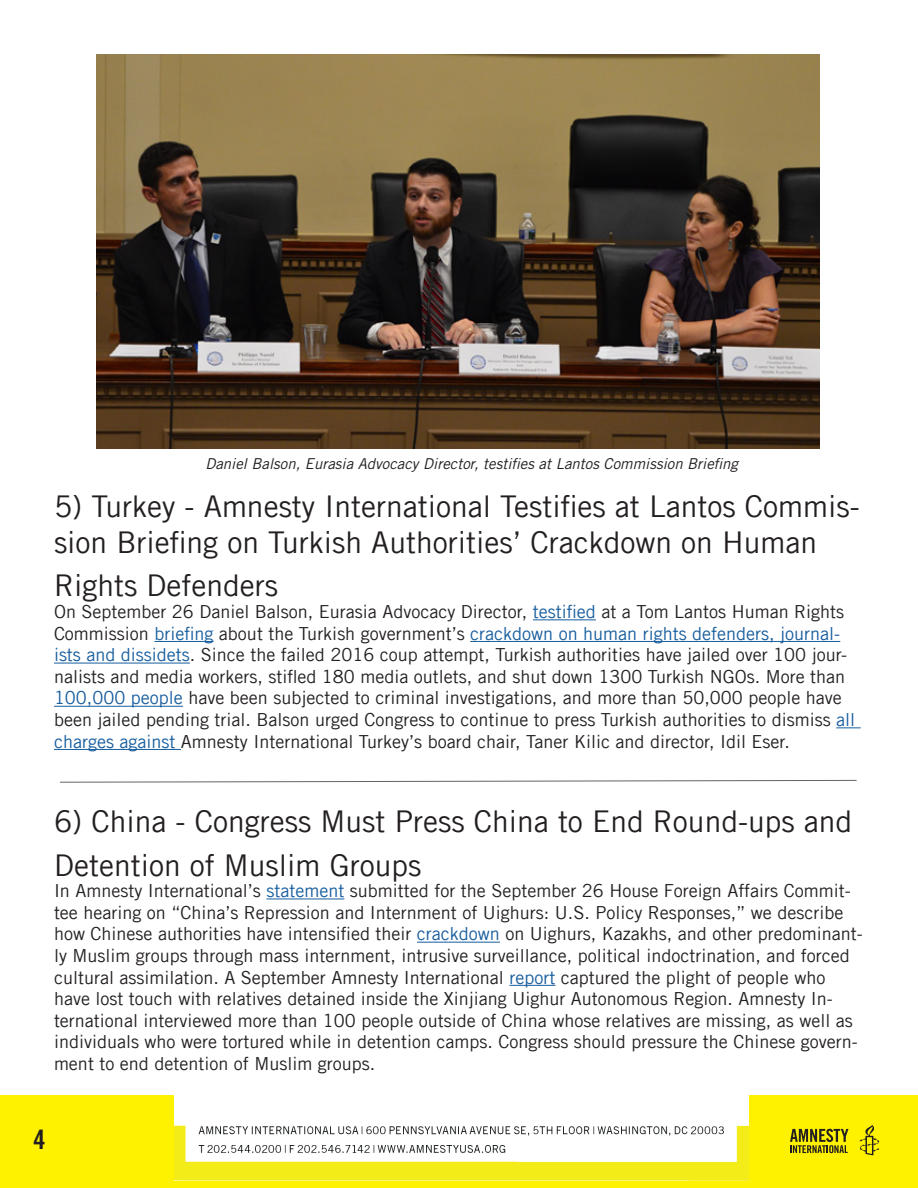
<style>
.page{position:relative;width:918px;height:1188px;background:#fff}
.page>*{position:absolute;margin:0;border:0;box-sizing:border-box;transform-origin:0 0}
.t1{font:30px/36px "Amnesty Trade Gothic";color:#231f20}
.t2{font:27px "Amnesty Trade Gothic Bd Cn 20";color:#231f20}
.t3{font:18px/21.6px "Amnesty Trade Gothic";color:#231f20}
.t4{font:italic 15px "Amnesty Trade Gothic";color:#231f20}
.s1{color:#175d9e}
</style>
<div class="page">
<div style="left:0;top:1095px;width:917px;height:93px;background:#fef200"></div>
<img style="left:175px;top:1095px;width:573px;height:86px">
<svg style="left:860px;top:1125px;width:19px;height:30px"></svg>
<svg style="left:790px;top:1129px;width:59px;height:24px"></svg>
<hr style="left:533px;top:619px;width:63px;height:1px;background:#175d9e">
<hr style="left:154px;top:641px;width:59px;height:1px;background:#175d9e">
<hr style="left:470px;top:641px;width:370px;height:1px;background:#175d9e">
<hr style="left:54px;top:663px;width:136px;height:1px;background:#175d9e">
<hr style="left:54px;top:706px;width:129px;height:1px;background:#175d9e">
<svg style="left:836px;top:727px;width:25px;height:1px"></svg>
<hr style="left:54px;top:749px;width:127px;height:1px;background:#175d9e">
<img style="left:97px;top:55px;width:723px;height:394px">
<hr style="left:266px;top:899px;width:78px;height:1px;background:#175d9e">
<hr style="left:417px;top:942px;width:83px;height:1px;background:#175d9e">
<hr style="left:509px;top:985px;width:46px;height:1px;background:#175d9e">
<svg style="left:60px;top:780px;width:797px;height:3px"></svg>
<p class="t4" style="left:205px;top:455px;width:534px">Daniel Balson, Eurasia Advocacy Director, testifies at Lantos Commission Briefing</p>
<p class="t1" style="left:54px;top:488px;width:807px">5) Turkey - Amnesty International Testifies at Lantos Commis&shy;sion Briefing on Turkish Authorities’ Crackdown on Human</p>
<p class="t1" style="left:54px;top:567px;width:226px">Rights Defenders</p>
<p class="t3" style="left:54px;top:601px;width:803px">On September 26 Daniel Balson, Eurasia Advocacy Director, <span class="s1">testified</span> at a Tom Lantos Human Rights Commission <span class="s1">briefing</span> about the Turkish government’s <span class="s1">crackdown on human rights defenders, journal&shy;ists and dissidets</span>. Since the failed 2016 coup attempt, Turkish authorities have jailed over 100 jour&shy;nalists and media workers, stifled 180 media outlets, and shut down 1300 Turkish NGOs. More than <span class="s1">100,000 people</span> have been subjected to criminal investigations, and more than 50,000 people have been jailed pending trial. Balson urged Congress to continue to press Turkish authorities to dismiss <span class="s1">all charges against</span> Amnesty International Turkey’s board chair, Taner Kilic and director, Idil Eser.</p>
<p class="t1" style="left:54px;top:800px;width:800px;line-height:43.2px">6) China - Congress Must Press China to End Round-ups and<br>Detention of Muslim Groups</p>
<p class="t3" style="left:54px;top:880px;width:810px">In Amnesty International’s <span class="s1">statement</span> submitted for the September 26 House Foreign Affairs Commit&shy;tee hearing on “China’s Repression and Internment of Uighurs: U.S. Policy Responses,” we describe how Chinese authorities have intensified their <span class="s1">crackdown</span> on Uighurs, Kazakhs, and other predominant&shy;ly Muslim groups through mass internment, intrusive surveillance, political indoctrination, and forced cultural assimilation. A September Amnesty International <span class="s1">report</span> captured the plight of people who have lost touch with relatives detained inside the Xinjiang Uighur Autonomous Region. Amnesty In&shy;ternational interviewed more than 100 people outside of China whose relatives are missing, as well as individuals who were tortured while in detention camps. Congress should pressure the Chinese govern&shy;ment to end detention of Muslim groups.</p>
<p class="t2" style="left:34px;top:1123px;width:13px">4</p>
</div>
